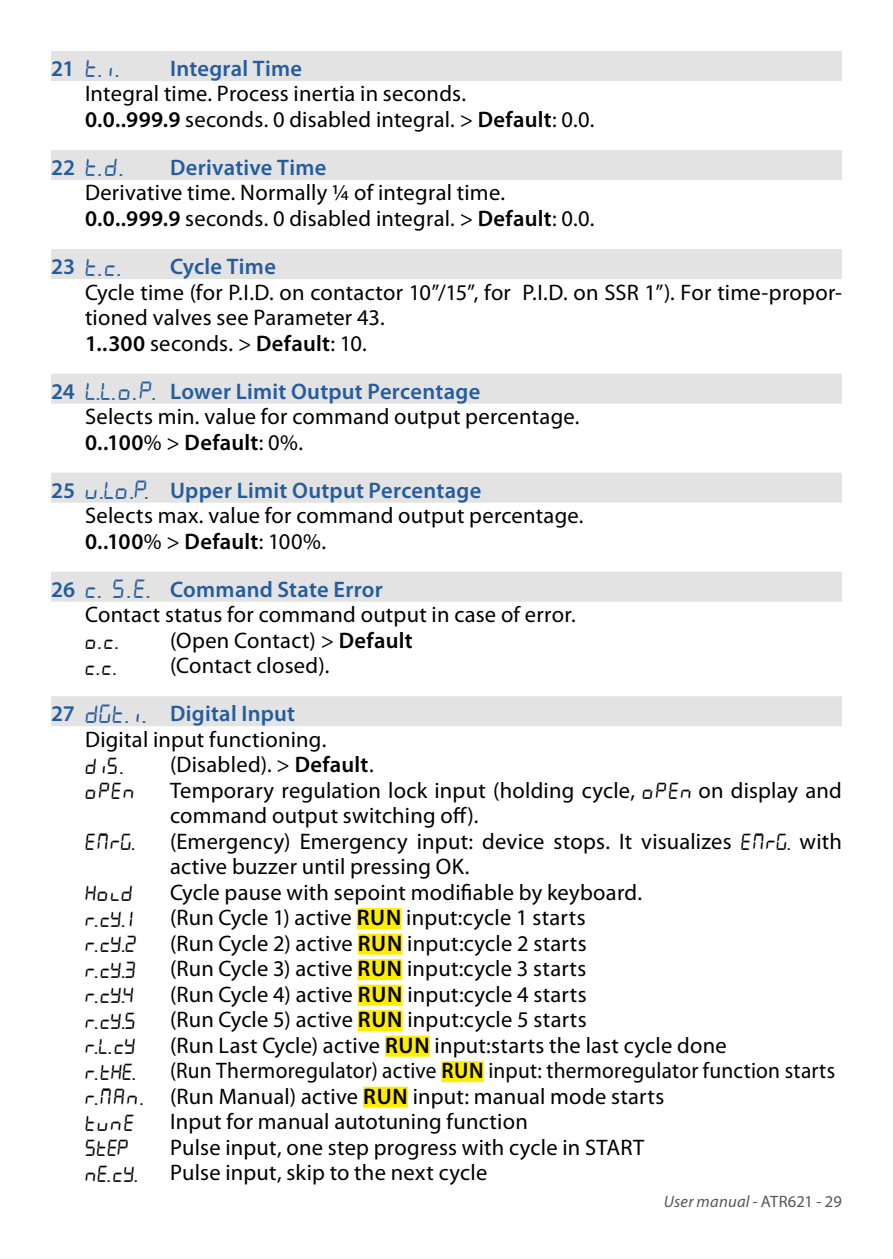
<style>
.page{position:relative;width:893px;height:1259px;background:#fff}
.page>*{position:absolute;margin:0;border:0;box-sizing:border-box;transform-origin:0 0}
.t1{font:25.5px "Pix 7 Segs";color:#245c9f}
.t2{font:22.5px/25.5px "Myriad Pro";letter-spacing:.01em;color:#000}
.t3{font:22.5px/25.5px "Myriad Pro";letter-spacing:.01em;color:#000;scale:.95 1}
.t4{font:22.5px "Pix 7 Segs";letter-spacing:-.03em;color:#000}
.t5{font:600 22.5px "Myriad Pro";letter-spacing:.01em;color:#245c9f}
.t6{font:italic 16.5px "Myriad Pro";letter-spacing:.015em;color:#575656}
.s1{font-family:"Myriad Pro";font-weight:600;font-size:22.5px}
.s2{font-weight:600}
.s3{font-weight:600;color:#245c9f}
.s4{font-family:"Pix 7 Segs";font-size:25.5px;color:#245c9f}
.s5{font-family:"Pix 7 Segs"}
.s6{font-style:normal}
</style>
<div class="page">
<div style="left:51px;top:51px;width:791px;height:30px;background:#e3e3e3"></div>
<div style="left:51px;top:150px;width:791px;height:30px;background:#e3e3e3"></div>
<div style="left:51px;top:249px;width:791px;height:30px;background:#e3e3e3"></div>
<div style="left:51px;top:374px;width:791px;height:30px;background:#e3e3e3"></div>
<div style="left:51px;top:473px;width:791px;height:30px;background:#e3e3e3"></div>
<div style="left:51px;top:572px;width:791px;height:30px;background:#e3e3e3"></div>
<div style="left:51px;top:696px;width:791px;height:30px;background:#e3e3e3"></div>
<div style="left:357px;top:908px;width:44px;height:21px;background:#ffed00"></div>
<div style="left:358px;top:933px;width:45px;height:21px;background:#ffed00"></div>
<div style="left:358px;top:959px;width:44px;height:21px;background:#ffed00"></div>
<div style="left:358px;top:984px;width:45px;height:21px;background:#ffed00"></div>
<div style="left:358px;top:1010px;width:45px;height:21px;background:#ffed00"></div>
<div style="left:385px;top:1035px;width:45px;height:21px;background:#ffed00"></div>
<div style="left:441px;top:1061px;width:43px;height:21px;background:#ffed00"></div>
<div style="left:363px;top:1086px;width:45px;height:21px;background:#ffed00"></div>
<p class="t1" style="left:51px;top:54px;width:70px"><span class="s1">21</span> t.i.</p>
<p class="t5" style="left:170px;top:56px;width:134px">Integral Time</p>
<p class="t2" style="left:85px;top:82px;width:511px">Integral time. Process inertia in seconds.<br><span class="s2">0.0..999.9</span> seconds. 0 disabled integral. &gt; <span class="s2">Default</span>: 0.0.</p>
<p class="t1" style="left:51px;top:153px;width:74px"><span class="s1">22</span> t.d.</p>
<p class="t5" style="left:170px;top:155px;width:158px">Derivative Time</p>
<p class="t2" style="left:85px;top:181px;width:511px">Derivative time. Normally ¼ of integral time.<br><span class="s2">0.0..999.9</span> seconds. 0 disabled integral. &gt; <span class="s2">Default</span>: 0.0.</p>
<p class="t1" style="left:51px;top:252px;width:72px"><span class="s1">23</span> t.c.</p>
<p class="t5" style="left:170px;top:254px;width:107px">Cycle Time</p>
<p class="t2" style="left:85px;top:280px;width:758px">Cycle time (for P.I.D. on contactor 10”/15”, for P.I.D. on SSR 1”). For time-propor&shy;tioned valves see Parameter 43.<br><span class="s2">1..300</span> seconds. &gt; <span class="s2">Default</span>: 10.</p>
<p class="t2" style="left:85px;top:379px;width:496px;text-indent:-34px"><span class="s3">24</span> <span class="s4">L.L.o.p.</span> <span class="s3">Lower Limit Output Percentage<br></span>Selects min. value for command output percentage.<br><span class="s2">0..100</span>% &gt; <span class="s2">Default</span>: 0%.</p>
<p class="t2" style="left:85px;top:478px;width:500px;text-indent:-34px"><span class="s3">25</span> <span class="s4">u.Lo.P.</span> <span class="s3">Upper Limit Output Percentage<br></span>Selects max. value for command output percentage.<br><span class="s2">0..100</span>% &gt; <span class="s2">Default</span>: 100%.</p>
<p class="t2" style="left:85px;top:577px;width:492px;text-indent:-34px"><span class="s3">26</span> <span class="s4">c. s.e.</span> <span class="s3">Command State Error<br></span>Contact status for command output in case of error.</p>
<p class="t4" style="left:85px;top:628px;width:36px">o.c.</p>
<p class="t2" style="left:170px;top:628px;width:244px">(Open Contact) &gt; <span class="s2">Default</span></p>
<p class="t4" style="left:85px;top:653px;width:34px">c.c.</p>
<p class="t2" style="left:51px;top:642px;width:280px;line-height:48px;text-indent:119px">(Contact closed).<br><span class="s3">27</span> <span class="s4">dGt.i.</span> <span class="s3">Digital Input</span></p>
<p class="t2" style="left:85px;top:727px;width:243px">Digital input functioning.</p>
<p class="t4" style="left:85px;top:752px;width:41px">dis.</p>
<p class="t2" style="left:170px;top:752px;width:205px">(Disabled). &gt; <span class="s2">Default</span>.</p>
<p class="t4" style="left:85px;top:778px;width:52px">open</p>
<p class="t2" style="left:170px;top:778px;width:673px">Temporary regulation lock input (holding cycle, <span class="s5">open</span> on display and command output switching off).</p>
<p class="t4" style="left:85px;top:829px;width:52px">emrG.</p>
<p class="t2" style="left:170px;top:829px;width:673px">(Emergency) Emergency input: device stops. It visualizes <span class="s5">emrG.</span> with active buzzer until pressing OK.</p>
<p class="t4" style="left:85px;top:880px;width:50px">Hold</p>
<p class="t2" style="left:170px;top:880px;width:474px">Cycle pause with sepoint modifiable by keyboard.</p>
<p class="t4" style="left:85px;top:905px;width:50px">r.cY.1</p>
<p class="t2" style="left:170px;top:905px;width:417px">(Run Cycle 1) active <span class="s2">RUN</span> input:cycle 1 starts</p>
<p class="t4" style="left:85px;top:931px;width:54px">r.cY.2</p>
<p class="t2" style="left:170px;top:931px;width:418px">(Run Cycle 2) active <span class="s2">RUN</span> input:cycle 2 starts</p>
<p class="t4" style="left:85px;top:956px;width:53px">r.cY.3</p>
<p class="t2" style="left:170px;top:956px;width:418px">(Run Cycle 3) active <span class="s2">RUN</span> input:cycle 3 starts</p>
<p class="t4" style="left:85px;top:982px;width:51px">r.cY.4</p>
<p class="t2" style="left:170px;top:981px;width:418px">(Run Cycle 4) active <span class="s2">RUN</span> input:cycle 4 starts</p>
<p class="t4" style="left:85px;top:1007px;width:53px">r.cY.5</p>
<p class="t2" style="left:170px;top:1007px;width:418px">(Run Cycle 5) active <span class="s2">RUN</span> input:cycle 5 starts</p>
<p class="t4" style="left:85px;top:1033px;width:53px">r.L.cY</p>
<p class="t2" style="left:170px;top:1032px;width:558px">(Run Last Cycle) active <span class="s2">RUN</span> input:starts the last cycle done</p>
<p class="t4" style="left:85px;top:1058px;width:53px">r.tHE.</p>
<p class="t3" style="left:85px;top:1058px;width:791px;text-indent:85px">(Run Thermoregulator) active <span class="s2">RUN</span> input: thermoregulator function starts <span class="s5">r.man.</span> (Run Manual) active <span class="s2">RUN</span> input: manual mode starts</p>
<p class="t4" style="left:85px;top:1109px;width:52px">tune</p>
<p class="t2" style="left:170px;top:1109px;width:359px">Input for manual autotuning function</p>
<p class="t4" style="left:85px;top:1135px;width:46px">StEP</p>
<p class="t2" style="left:170px;top:1135px;width:476px">Pulse input, one step progress with cycle in START</p>
<p class="t4" style="left:85px;top:1160px;width:55px">nE.cY.</p>
<p class="t2" style="left:170px;top:1160px;width:319px">Pulse input, skip to the next cycle</p>
<p class="t6" style="left:664px;top:1192px;width:179px">User manual - <span class="s6">ATR621 - 29</span></p>
</div>
